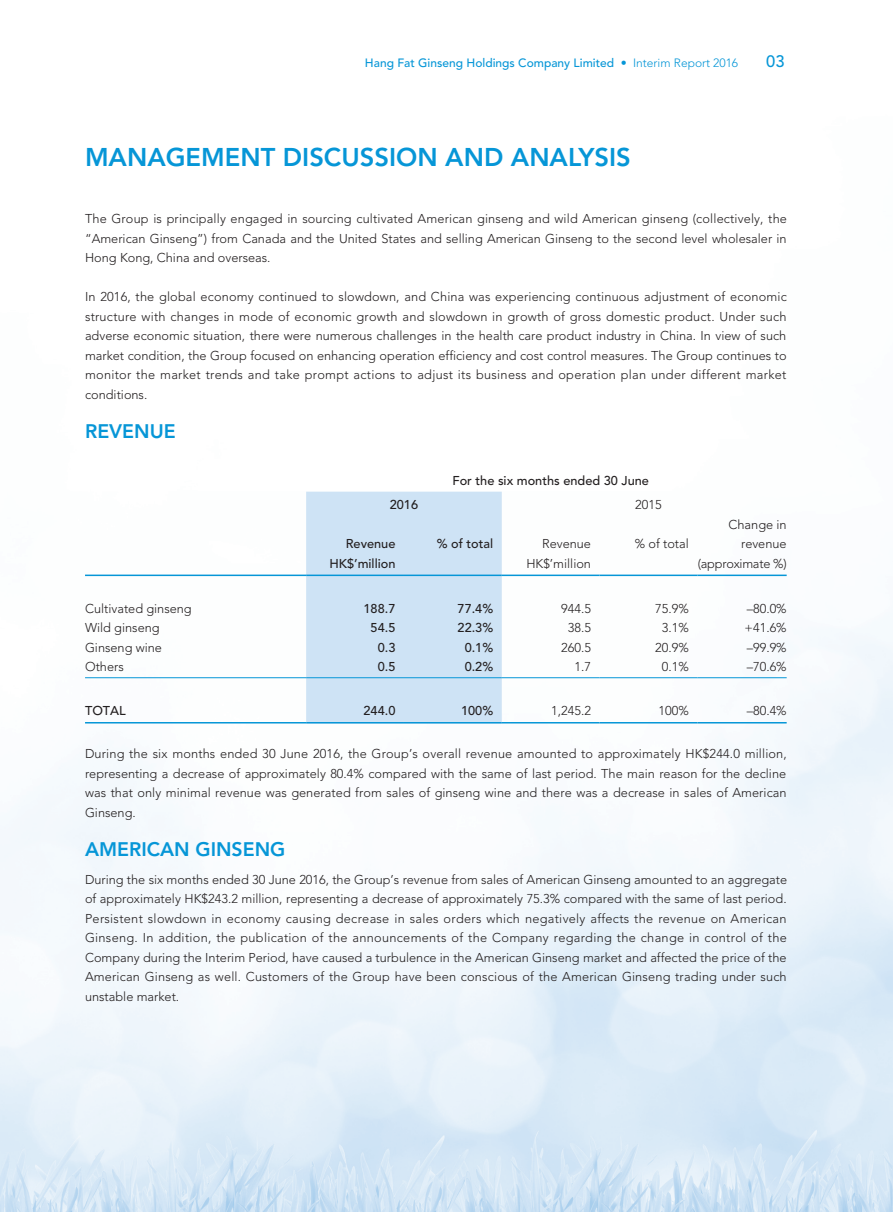
<style>
.page{position:relative;width:893px;height:1212px;background:#fff}
.page>*{position:absolute;margin:0;border:0;box-sizing:border-box;transform-origin:0 0}
.t1{font:800 25.5px "Avenir LT Std";color:#0696d7}
._01_H1{font:800 19.5px "Avenir LT Std";color:#0696d7}
.t2{font:500 16.5px "Avenir LT Std";color:#0696d7}
._00_txt{font:300 12.75px/19.5px "Avenir LT Std";letter-spacing:.005em;color:#231f20;text-align:justify}
._50_Table_txt{font:300 12.75px "Avenir LT Std";color:#231f20}
._50_Table_txt-2{font:500 12.75px "Avenir LT Std";color:#231f20}
._50_Table_txt-3{font:300 12.75px "Avenir LT Std";letter-spacing:-.02em;color:#231f20}
.t3{font:500 12px "Avenir LT Std";color:#0696d7}
.s1{font-weight:300}
</style>
<div class="page">
<img style="left:0;top:491px;width:893px;height:721px">
<div style="left:306px;top:492px;width:196px;height:230px;background:#cee3f5"></div>
<hr style="left:85px;top:574px;width:221px;height:2px;background:#0696d7">
<hr style="left:306px;top:574px;width:98px;height:2px;background:#0696d7">
<hr style="left:404px;top:574px;width:98px;height:2px;background:#0696d7">
<hr style="left:502px;top:574px;width:98px;height:2px;background:#0696d7">
<hr style="left:600px;top:574px;width:97px;height:2px;background:#0696d7">
<hr style="left:697px;top:574px;width:90px;height:2px;background:#0696d7">
<hr style="left:85px;top:677px;width:221px;height:1px;background:#0696d7">
<hr style="left:306px;top:677px;width:98px;height:1px;background:#0696d7">
<hr style="left:404px;top:677px;width:98px;height:1px;background:#0696d7">
<hr style="left:502px;top:677px;width:98px;height:1px;background:#0696d7">
<hr style="left:600px;top:677px;width:97px;height:1px;background:#0696d7">
<hr style="left:697px;top:677px;width:90px;height:1px;background:#0696d7">
<hr style="left:85px;top:722px;width:221px;height:1px;background:#0696d7">
<hr style="left:306px;top:722px;width:98px;height:1px;background:#0696d7">
<hr style="left:404px;top:722px;width:98px;height:1px;background:#0696d7">
<hr style="left:502px;top:722px;width:98px;height:1px;background:#0696d7">
<hr style="left:600px;top:722px;width:97px;height:1px;background:#0696d7">
<hr style="left:697px;top:722px;width:90px;height:1px;background:#0696d7">
<p class="t3" style="left:365px;top:56px;width:375px">Hang Fat Ginseng Holdings Company Limited <span class="s1">• Interim Report 2016</span></p>
<p class="t2" style="left:766px;top:52px;width:20px">03</p>
<p class="t1" style="left:85px;top:142px;width:547px">MANAGEMENT DISCUSSION AND ANALYSIS</p>
<p class="_00_txt" style="left:85px;top:209px;width:703px">The Group is principally engaged in sourcing cultivated American ginseng and wild American ginseng (collectively, the “American Ginseng”) from Canada and the United States and selling American Ginseng to the second level wholesaler in Hong Kong, China and overseas.</p>
<p class="_00_txt" style="left:85px;top:287px;width:703px">In 2016, the global economy continued to slowdown, and China was experiencing continuous adjustment of economic structure with changes in mode of economic growth and slowdown in growth of gross domestic product. Under such adverse economic situation, there were numerous challenges in the health care product industry in China. In view of such market condition, the Group focused on enhancing operation efficiency and cost control measures. The Group continues to monitor the market trends and take prompt actions to adjust its business and operation plan under different market conditions.</p>
<p class="_01_H1" style="left:85px;top:419px;width:92px">REVENUE</p>
<p class="_50_Table_txt-2" style="left:452px;top:473px;width:198px">For the six months ended 30 June</p>
<p class="_50_Table_txt-2" style="left:390px;top:497px;width:30px">2016</p>
<p class="_50_Table_txt" style="left:635px;top:497px;width:28px">2015</p>
<p class="_50_Table_txt-2" style="left:346px;top:536px;width:51px">Revenue</p>
<p class="_50_Table_txt-2" style="left:437px;top:536px;width:58px">% of total</p>
<p class="_50_Table_txt" style="left:542px;top:536px;width:50px">Revenue</p>
<p class="_50_Table_txt" style="left:635px;top:536px;width:56px">% of total</p>
<p class="_50_Table_txt" style="left:729px;top:517px;width:60px">Change in</p>
<p class="_50_Table_txt" style="left:741px;top:536px;width:47px">revenue</p>
<p class="_50_Table_txt-2" style="left:329px;top:556px;width:68px">HK$’million</p>
<p class="_50_Table_txt" style="left:526px;top:556px;width:66px">HK$’million</p>
<p class="_50_Table_txt-3" style="left:698px;top:556px;width:90px">(approximate %)</p>
<p class="_50_Table_txt" style="left:85px;top:601px;width:108px">Cultivated ginseng</p>
<p class="_50_Table_txt-2" style="left:364px;top:601px;width:33px">188.7</p>
<p class="_50_Table_txt-2" style="left:458px;top:601px;width:37px">77.4%</p>
<p class="_50_Table_txt" style="left:561px;top:601px;width:31px">944.5</p>
<p class="_50_Table_txt" style="left:655px;top:601px;width:35px">75.9%</p>
<p class="_50_Table_txt" style="left:747px;top:601px;width:41px">–80.0%</p>
<p class="_50_Table_txt" style="left:85px;top:620px;width:76px">Wild ginseng</p>
<p class="_50_Table_txt-2" style="left:371px;top:621px;width:26px">54.5</p>
<p class="_50_Table_txt-2" style="left:458px;top:621px;width:37px">22.3%</p>
<p class="_50_Table_txt" style="left:568px;top:620px;width:25px">38.5</p>
<p class="_50_Table_txt" style="left:662px;top:620px;width:28px">3.1%</p>
<p class="_50_Table_txt" style="left:745px;top:620px;width:44px">+41.6%</p>
<p class="_50_Table_txt" style="left:85px;top:640px;width:78px">Ginseng wine</p>
<p class="_50_Table_txt-2" style="left:378px;top:640px;width:19px">0.3</p>
<p class="_50_Table_txt-2" style="left:465px;top:640px;width:30px">0.1%</p>
<p class="_50_Table_txt" style="left:561px;top:640px;width:31px">260.5</p>
<p class="_50_Table_txt" style="left:655px;top:640px;width:35px">20.9%</p>
<p class="_50_Table_txt" style="left:747px;top:640px;width:41px">–99.9%</p>
<p class="_50_Table_txt" style="left:85px;top:659px;width:40px">Others</p>
<p class="_50_Table_txt-2" style="left:378px;top:660px;width:19px">0.5</p>
<p class="_50_Table_txt-2" style="left:465px;top:660px;width:30px">0.2%</p>
<p class="_50_Table_txt" style="left:574px;top:659px;width:18px">1.7</p>
<p class="_50_Table_txt" style="left:662px;top:659px;width:28px">0.1%</p>
<p class="_50_Table_txt" style="left:747px;top:659px;width:41px">–70.6%</p>
<p class="_50_Table_txt-2" style="left:85px;top:703px;width:42px">TOTAL</p>
<p class="_50_Table_txt-2" style="left:364px;top:703px;width:33px">244.0</p>
<p class="_50_Table_txt-2" style="left:461px;top:703px;width:34px">100%</p>
<p class="_50_Table_txt" style="left:551px;top:703px;width:41px">1,245.2</p>
<p class="_50_Table_txt" style="left:659px;top:703px;width:32px">100%</p>
<p class="_50_Table_txt" style="left:747px;top:703px;width:41px">–80.4%</p>
<p class="_00_txt" style="left:85px;top:744px;width:703px">During the six months ended 30 June 2016, the Group’s overall revenue amounted to approximately HK$244.0 million, representing a decrease of approximately 80.4% compared with the same of last period. The main reason for the decline was that only minimal revenue was generated from sales of ginseng wine and there was a decrease in sales of American Ginseng.</p>
<p class="_01_H1" style="left:85px;top:837px;width:202px">AMERICAN GINSENG</p>
<p class="_00_txt" style="left:85px;top:869px;width:704px">During the six months ended 30 June 2016, the Group’s revenue from sales of American Ginseng amounted to an aggregate of approximately HK$243.2 million, representing a decrease of approximately 75.3% compared with the same of last period.<br>Persistent slowdown in economy causing decrease in sales orders which negatively affects the revenue on American Ginseng. In addition, the publication of the announcements of the Company regarding the change in control of the Company during the Interim Period, have caused a turbulence in the American Ginseng market and affected the price of the American Ginseng as well. Customers of the Group have been conscious of the American Ginseng trading under such unstable market.</p>
</div>
